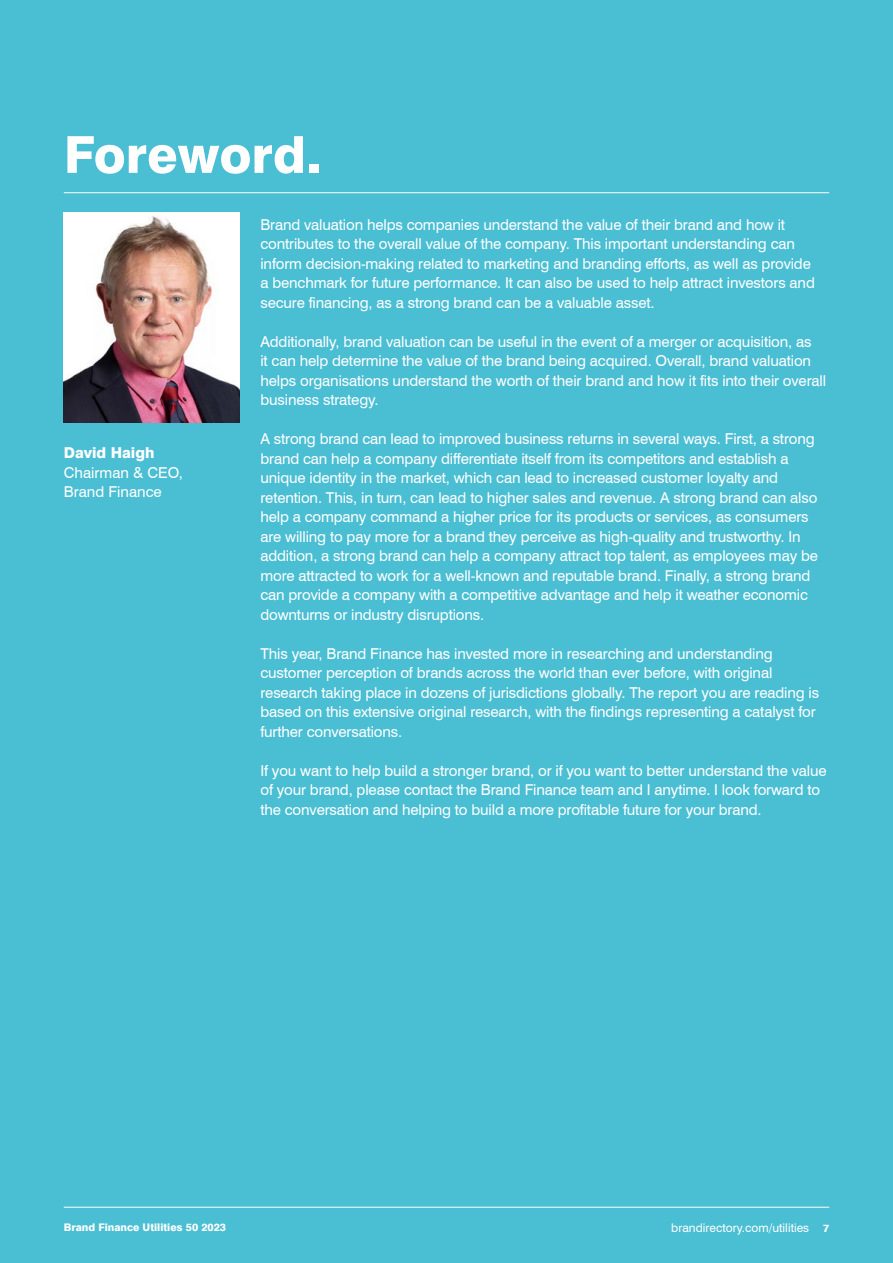
<style>
.page{position:relative;width:893px;height:1263px;background:#4abed3}
.page>*{position:absolute;margin:0;border:0;box-sizing:border-box;transform-origin:0 0}
.t1{font:800 51px "Swiss 721 BT";color:#fff}
.t2{font:15px/19.5px "Swiss 721 BT";letter-spacing:-.01em;color:#fff}
.t3{font:800 15px "Swiss 721 BT";color:#fff}
.t4{font:12px "Swiss 721 BT";color:#fff}
.t5{font:800 10.5px "Swiss 721 BT";color:#fff}
.s1{font-weight:800;font-size:10.5px}
</style>
<div class="page">
<hr style="left:64px;top:192px;width:765px;height:1px;background:#fff">
<img style="left:64px;top:213px;width:175px;height:209px">
<hr style="left:64px;top:1207px;width:765px;height:1px;background:#fff">
<h1 class="t1" style="left:64px;top:124px;width:259px">Foreword.</h1>
<p class="t3" style="left:64px;top:444px;width:92px">David Haigh</p>
<p class="t2" style="left:64px;top:463px;width:121px">Chairman &amp; CEO,<br>Brand Finance</p>
<p class="t2" style="left:260px;top:214px;width:556px">Brand valuation helps companies understand the value of their brand and how it contributes to the overall value of the company. This important understanding can inform decision-making related to marketing and branding efforts, as well as provide a benchmark for future performance. It can also be used to help attract investors and secure financing, as a strong brand can be a valuable asset.</p>
<p class="t2" style="left:260px;top:331px;width:567px">Additionally, brand valuation can be useful in the event of a merger or acquisition, as<br>it can help determine the value of the brand being acquired. Overall, brand valuation helps organisations understand the worth of their brand and how it fits into their overall business strategy.</p>
<p class="t2" style="left:260px;top:429px;width:559px">A strong brand can lead to improved business returns in several ways. First, a strong brand can help a company differentiate itself from its competitors and establish a unique identity in the market, which can lead to increased customer loyalty and retention. This, in turn, can lead to higher sales and revenue. A strong brand can also help a company command a higher price for its products or services, as consumers are willing to pay more for a brand they perceive as high-quality and trustworthy. In addition, a strong brand can help a company attract top talent, as employees may be more attracted to work for a well-known and reputable brand. Finally, a strong brand can provide a company with a competitive advantage and help it weather economic downturns or industry disruptions.</p>
<p class="t2" style="left:260px;top:643px;width:560px">This year, Brand Finance has invested more in researching and understanding customer perception of brands across the world than ever before, with original research taking place in dozens of jurisdictions globally. The report you are reading is based on this extensive original research, with the findings representing a catalyst for further conversations.</p>
<p class="t2" style="left:260px;top:760px;width:568px">If you want to help build a stronger brand, or if you want to better understand the value of your brand, please contact the Brand Finance team and I anytime. I look forward to the conversation and helping to build a more profitable future for your brand.</p>
<p class="t5" style="left:64px;top:1221px;width:164px">Brand Finance Utilities 50 2023</p>
<p class="t4" style="left:671px;top:1220px;width:159px">brandirectory.com/utilities <span class="s1">7</span></p>
</div>
